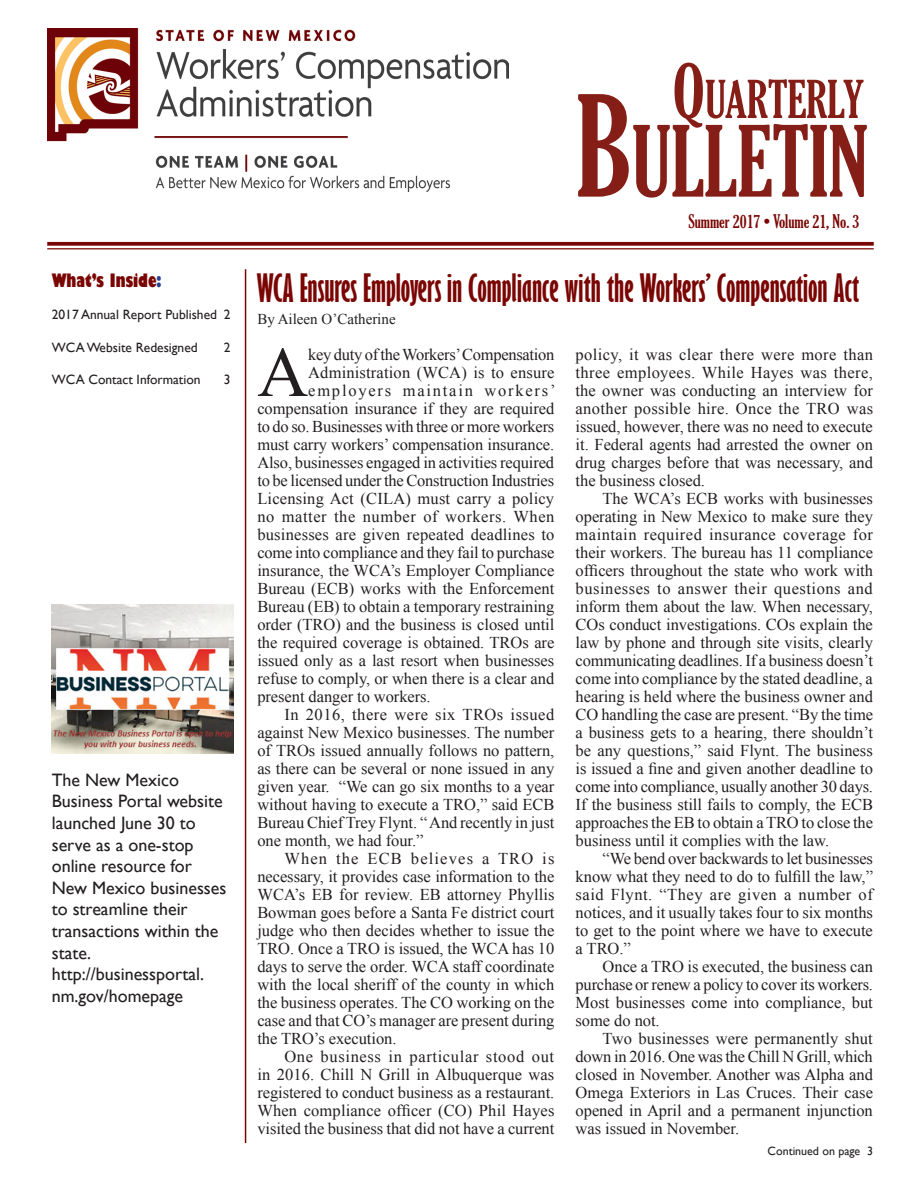
<style>
.page{position:relative;width:918px;height:1188px;background:#fff}
.page>*{position:absolute;margin:0;border:0;box-sizing:border-box;transform-origin:0 0}
.t1{font:extra-condensed 94.5px "Gloucester";color:#851e16}
.Bulletin_Text{font:70.8px "Times New Roman";color:#231f20}
.t2{font:extra-condensed 50.4px "Gloucester";color:#851e16}
.Bulletin_Heading{font:700 extra-condensed 36px "Gill Sans";color:#7a0604}
.t3{font:18px/21.6px "Gill Sans";color:#231f20}
.t4{font:extra-condensed 18px "Gloucester";color:#7a0604}
.t5{font:800 condensed 18px "Gill Sans";color:#7a0604}
.Bulletin_Text-2{font:16.5px/18px "Times New Roman";letter-spacing:-.005em;color:#231f20;text-align:justify}
.Bulletin_Text-3{font:16.5px "Times New Roman";letter-spacing:.015em;color:#231f20}
.Bulletin_Text-4{font:16.5px "Times New Roman";letter-spacing:.035em;color:#231f20}
.Bulletin_Text-5{font:16.5px "Times New Roman";letter-spacing:.11em;color:#231f20}
.Bulletin_Text-6{font:15px "Times New Roman";color:#231f20}
.t6{font:13.5px "Gill Sans";color:#231f20}
.Bulletin_Heading-2{font:12px "Gill Sans";color:#231f20}
.s1{color:#253f8e}
.s2{font-size:72px}
.s3{font-size:135px}
</style>
<div class="page">
<svg style="left:47px;top:242px;width:827px;height:4px;background:#841917"></svg>
<hr style="left:47px;top:248px;width:827px;height:1px;background:#7a0604">
<hr style="left:245px;top:269px;width:1px;height:874px;background:#7a0604">
<img style="left:52px;top:605px;width:182px;height:149px">
<img style="left:47px;top:29px;width:462px;height:163px">
<p class="t5" style="left:52px;top:269px;width:111px">What’s Inside<span class="s1">:</span></p>
<p class="t6" style="left:52px;top:307px;width:180px">2017 Annual Report Published 2</p>
<p class="t6" style="left:52px;top:339px;width:147px">WCA Website Redesigned</p>
<p class="t6" style="left:224px;top:339px;width:8px">2</p>
<p class="t6" style="left:52px;top:372px;width:150px">WCA Contact Information</p>
<p class="t6" style="left:224px;top:372px;width:8px">3</p>
<p class="t3" style="left:52px;top:769px;width:176px">The New Mexico<br>Business Portal website launched June 30 to serve as a one-stop online resource for<br>New Mexico businesses to streamline their transactions within the state.</p>
<p class="t3" style="left:52px;top:964px;width:154px">http://businessportal. nm.gov/homepage</p>
<p class="t2" style="left:672px;top:71px;width:193px"><span class="s2">Q</span>UARTERLY</p>
<p class="t1" style="left:576px;top:108px;width:294px"><span class="s3">B</span>ULLETIN</p>
<p class="t4" style="left:688px;top:211px;width:173px">Summer 2017 • Volume 21, No. 3</p>
<p class="Bulletin_Heading" style="left:256px;top:266px;width:604px">WCA Ensures Employers in Compliance with the Workers’ Compensation Act</p>
<p class="Bulletin_Text-6" style="left:257px;top:309px;width:140px">By Aileen O’Catherine</p>
<p class="Bulletin_Text" style="left:257px;top:325px;width:53px">A</p>
<p class="Bulletin_Text-2" style="left:308px;top:345px;width:248px">key duty of the Workers’ Compensation</p>
<p class="Bulletin_Text-2" style="left:576px;top:345px;width:299px">policy, it was clear there were more than three employees. While Hayes was there, the owner was conducting an interview for another possible hire. Once the TRO was issued, however, there was no need to execute it. Federal agents had arrested the owner on drug charges before that was necessary, and the business closed.</p>
<p class="Bulletin_Text-2" style="left:576px;top:489px;width:299px;text-indent:27px">The WCA’s ECB works with businesses operating in New Mexico to make sure they maintain required insurance coverage for their workers. The bureau has 11 compliance officers throughout the state who work with businesses to answer their questions and inform them about the law. When necessary, COs conduct investigations. COs explain the law by phone and through site visits, clearly communicating deadlines. If a business doesn’t come into compliance by the stated deadline, a hearing is held where the business owner and CO handling the case are present. “By the time a business gets to a hearing, there shouldn’t be any questions,” said Flynt. The business is issued a fine and given another deadline to come into compliance, usually another 30 days.<br>If the business still fails to comply, the ECB approaches the EB to obtain a TRO to close the business until it complies with the law.</p>
<p class="Bulletin_Text-2" style="left:576px;top:849px;width:299px;text-indent:27px">“We bend over backwards to let businesses know what they need to do to fulfill the law,” said Flynt. “They are given a number of notices, and it usually takes four to six months to get to the point where we have to execute a TRO.”</p>
<p class="Bulletin_Text-2" style="left:576px;top:957px;width:299px;text-indent:27px">Once a TRO is executed, the business can purchase or renew a policy to cover its workers.<br>Most businesses come into compliance, but some do not.</p>
<p class="Bulletin_Text-2" style="left:576px;top:1029px;width:299px;text-indent:27px">Two businesses were permanently shut down in 2016. One was the Chill N Grill, which closed in November. Another was Alpha and Omega Exteriors in Las Cruces. Their case opened in April and a permanent injunction was issued in November.</p>
<p class="Bulletin_Text-2" style="left:308px;top:363px;width:248px">Administration (WCA) is to ensure</p>
<p class="Bulletin_Text-5" style="left:308px;top:379px;width:249px">employers maintain workers’</p>
<p class="Bulletin_Text-2" style="left:257px;top:399px;width:299px">compensation insurance if they are required</p>
<p class="Bulletin_Text-2" style="left:257px;top:417px;width:299px">to do so. Businesses with three or more workers</p>
<p class="Bulletin_Text-2" style="left:257px;top:435px;width:298px">must carry workers’ compensation insurance.</p>
<p class="Bulletin_Text-2" style="left:257px;top:453px;width:298px">Also, businesses engaged in activities required</p>
<p class="Bulletin_Text-2" style="left:257px;top:471px;width:298px">to be licensed under the Construction Industries</p>
<p class="Bulletin_Text-2" style="left:257px;top:489px;width:298px">Licensing Act (CILA) must carry a policy</p>
<p class="Bulletin_Text-4" style="left:257px;top:505px;width:299px">no matter the number of workers. When</p>
<p class="Bulletin_Text-3" style="left:257px;top:523px;width:299px">businesses are given repeated deadlines to</p>
<p class="Bulletin_Text-2" style="left:257px;top:543px;width:299px">come into compliance and they fail to purchase</p>
<p class="Bulletin_Text-2" style="left:257px;top:561px;width:299px">insurance, the WCA’s Employer Compliance</p>
<p class="Bulletin_Text-2" style="left:257px;top:579px;width:298px">Bureau (ECB) works with the Enforcement</p>
<p class="Bulletin_Text-2" style="left:257px;top:597px;width:299px">Bureau (EB) to obtain a temporary restraining</p>
<p class="Bulletin_Text-2" style="left:257px;top:615px;width:299px">order (TRO) and the business is closed until</p>
<p class="Bulletin_Text-2" style="left:257px;top:633px;width:299px">the required coverage is obtained. TROs are</p>
<p class="Bulletin_Text-2" style="left:257px;top:651px;width:298px">issued only as a last resort when businesses</p>
<p class="Bulletin_Text-2" style="left:257px;top:669px;width:298px">refuse to comply, or when there is a clear and</p>
<p class="Bulletin_Text-2" style="left:257px;top:687px;width:175px">present danger to workers.</p>
<p class="Bulletin_Text-2" style="left:257px;top:705px;width:299px;text-indent:27px">In 2016, there were six TROs issued against New Mexico businesses. The number of TROs issued annually follows no pattern, as there can be several or none issued in any given year. “We can go six months to a year without having to execute a TRO,” said ECB Bureau Chief Trey Flynt. “ And recently in just one month, we had four.”</p>
<p class="Bulletin_Text-2" style="left:257px;top:849px;width:299px;text-indent:27px">When the ECB believes a TRO is necessary, it provides case information to the WCA’s EB for review. EB attorney Phyllis Bowman goes before a Santa Fe district court judge who then decides whether to issue the TRO. Once a TRO is issued, the WCA has 10 days to serve the order. WCA staff coordinate with the local sheriff of the county in which the business operates. The CO working on the case and that CO’s manager are present during the TRO’s execution.</p>
<p class="Bulletin_Text-2" style="left:257px;top:1047px;width:299px;text-indent:27px">One business in particular stood out in 2016. Chill N Grill in Albuquerque was registered to conduct business as a restaurant.<br>When compliance officer (CO) Phil Hayes visited the business that did not have a current</p>
<p class="Bulletin_Heading-2" style="left:768px;top:1144px;width:107px">Continued on page 3</p>
</div>
